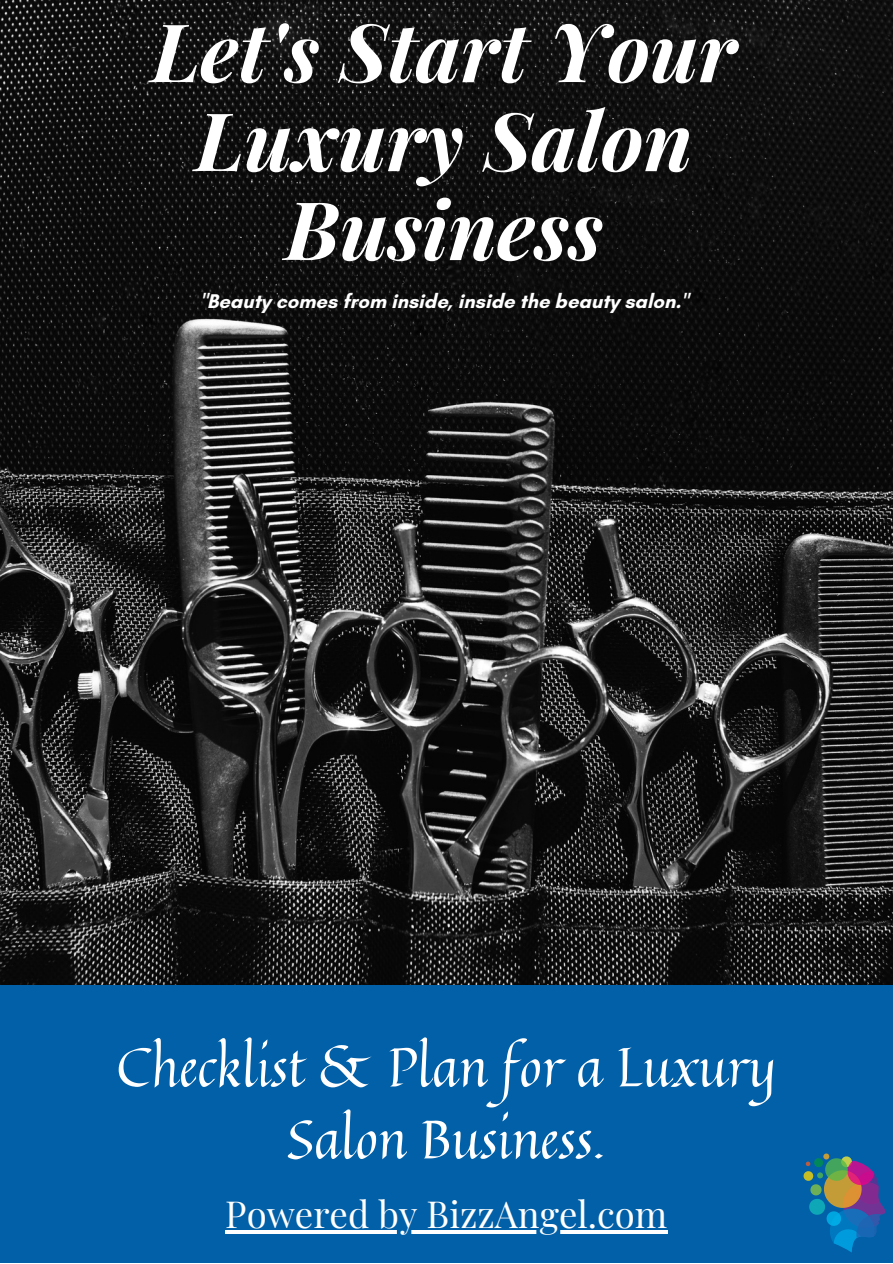
<style>
.page{position:relative;width:893px;height:1264px;background:#fff}
.page>*{position:absolute;margin:0;border:0;box-sizing:border-box;transform-origin:0 0}
.t1{font:italic 700 80.85px/88.9px "Playfair Display";color:#fff;text-align:center}
.t2{font:54px/72px "Quintessential";color:#fff;text-align:center}
.t3{font:36.6px "Playfair Display";color:#fff}
.t4{font:700 20.25px "Glacial Indifference";color:#fff}
</style>
<div class="page">
<div style="left:0;top:973px;width:892px;height:289px;background:#0260a8"></div>
<svg style="left:225px;top:1230px;width:442px;height:3px"></svg>
<svg style="left:803px;top:1153px;width:82px;height:99px"></svg>
<img style="left:0;top:0;width:892px;height:984px">
<p class="t1" style="left:152px;top:4px;width:586px">Let's Start Your<br>Luxury Salon<br>Business</p>
<p class="t4" style="left:200px;top:288px;width:489px">"Beauty comes from inside, inside the beauty salon."</p>
<p class="t2" style="left:117px;top:1030px;width:660px">Checklist &amp; Plan for a Luxury<br>Salon Business.</p>
<p class="t3" style="left:225px;top:1187px;width:443px">Powered by BizzAngel.com</p>
</div>
